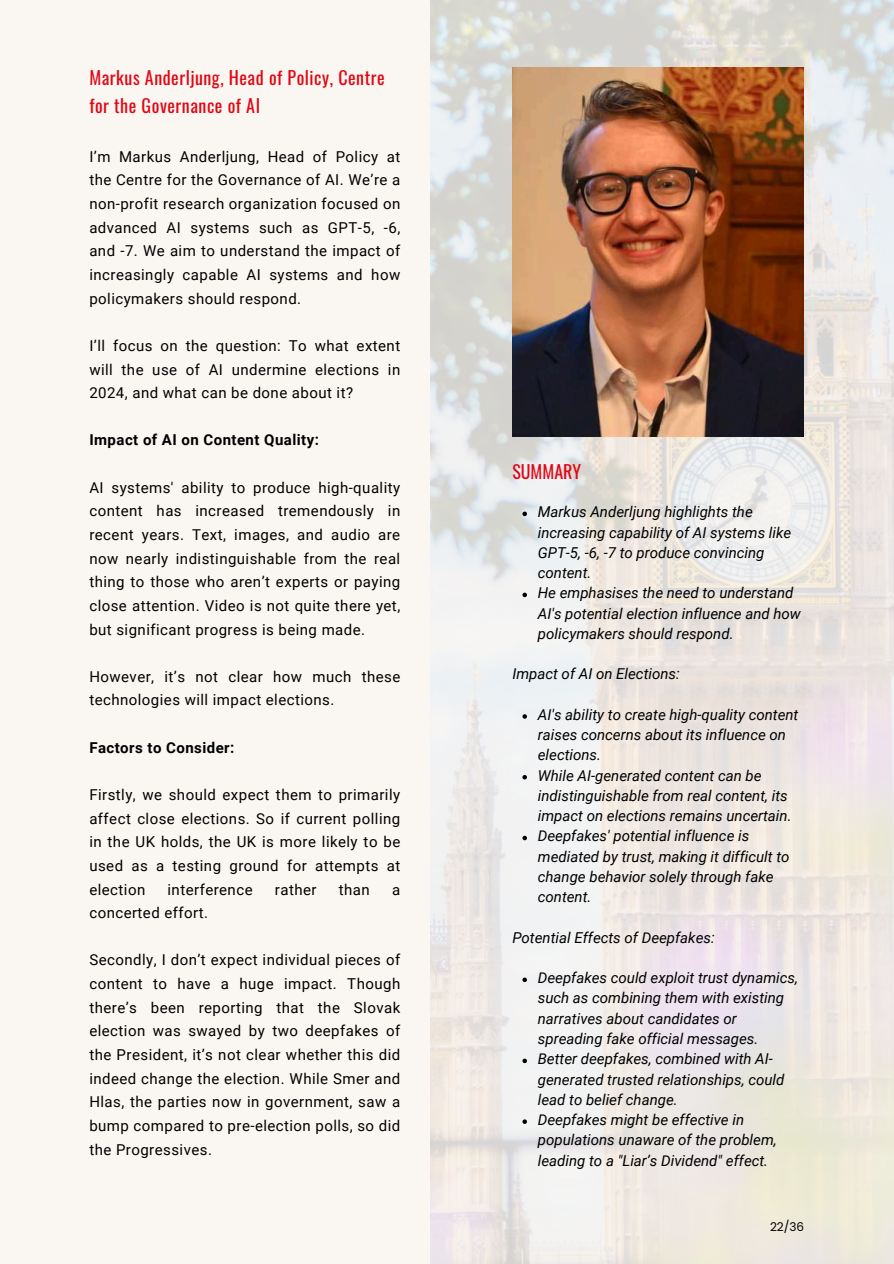
<style>
.page{position:relative;width:894px;height:1264px;background:#fff}
.page>*{position:absolute;margin:0;border:0;box-sizing:border-box;transform-origin:0 0}
.t1{font:18px/28.2px "Oswald";letter-spacing:.03em;color:#e20613}
.t2{font:15px/23.7px "Roboto";letter-spacing:.03em;color:#000;text-align:justify}
.t3{font:italic 15px/20.2px "Roboto";color:#000}
.t4{font:700 15px "Roboto";letter-spacing:.03em;color:#000}
.t5{font:12px "Poppins";color:#000}
</style>
<div class="page">
<div style="left:0;top:0;width:893px;height:1263px;background:#faf7f3"></div>
<img style="left:430px;top:0;width:463px;height:1263px">
<svg style="left:522px;top:511px;width:5px;height:5px"></svg>
<svg style="left:522px;top:592px;width:5px;height:5px"></svg>
<svg style="left:522px;top:714px;width:5px;height:4px"></svg>
<svg style="left:522px;top:775px;width:5px;height:4px"></svg>
<svg style="left:522px;top:835px;width:5px;height:5px"></svg>
<svg style="left:522px;top:977px;width:5px;height:5px"></svg>
<svg style="left:522px;top:1058px;width:5px;height:5px"></svg>
<svg style="left:522px;top:1119px;width:5px;height:4px"></svg>
<img style="left:512px;top:67px;width:291px;height:369px">
<p class="t1" style="left:89px;top:62px;width:297px">Markus Anderljung, Head of Policy, Centre for the Governance of AI</p>
<p class="t2" style="left:89px;top:144px;width:312px">I’m Markus Anderljung, Head of Policy at the Centre for the Governance of AI. We’re a non-profit research organization focused on advanced AI systems such as GPT-5, -6, and -7. We aim to understand the impact of increasingly capable AI systems and how policymakers should respond.</p>
<p class="t2" style="left:89px;top:333px;width:312px">I’ll focus on the question: To what extent will the use of AI undermine elections in 2024, and what can be done about it?</p>
<p class="t4" style="left:89px;top:429px;width:231px">Impact of AI on Content Quality:</p>
<p class="t2" style="left:89px;top:475px;width:312px">AI systems' ability to produce high-quality content has increased tremendously in recent years. Text, images, and audio are now nearly indistinguishable from the real thing to those who aren’t experts or paying close attention. Video is not quite there yet, but significant progress is being made.</p>
<p class="t2" style="left:89px;top:664px;width:312px">However, it’s not clear how much these technologies will impact elections.</p>
<p class="t4" style="left:89px;top:736px;width:146px">Factors to Consider:</p>
<p class="t2" style="left:89px;top:782px;width:312px">Firstly, we should expect them to primarily affect close elections. So if current polling in the UK holds, the UK is more likely to be used as a testing ground for attempts at election</p>
<p class="t2" style="left:167px;top:876px;width:87px">interference</p>
<p class="t2" style="left:275px;top:876px;width:43px">rather</p>
<p class="t2" style="left:339px;top:876px;width:32px">than</p>
<p class="t2" style="left:392px;top:876px;width:10px">a</p>
<p class="t2" style="left:89px;top:900px;width:120px">concerted effort.</p>
<p class="t2" style="left:89px;top:947px;width:312px">Secondly, I don’t expect individual pieces of content to have a huge impact. Though there’s been reporting that the Slovak election was swayed by two deepfakes of the President, it’s not clear whether this did indeed change the election. While Smer and Hlas, the parties now in government, saw a bump compared to pre-election polls, so did the Progressives.</p>
<p class="t1" style="left:512px;top:456px;width:70px">SU MMARY</p>
<p class="t3" style="left:537px;top:501px;width:264px">Markus Anderljung highlights the increasing capability of AI systems like<br>GPT-5, -6, -7 to produce convincing content.<br>He emphasises the need to understand<br>AI's potential election influence and how policymakers should respond.</p>
<p class="t3" style="left:512px;top:663px;width:169px">Impact of AI on Elections:</p>
<p class="t3" style="left:537px;top:703px;width:262px">AI's ability to create high-quality content raises concerns about its influence on elections.<br>While AI-generated content can be indistinguishable from real content, its impact on elections remains uncertain.<br>Deepfakes' potential influence is mediated by trust, making it difficult to change behavior solely through fake content.</p>
<p class="t3" style="left:512px;top:926px;width:204px">Potential Effects of Deepfakes:</p>
<p class="t3" style="left:537px;top:967px;width:261px">Deepfakes could exploit trust dynamics, such as combining them with existing narratives about candidates or spreading fake official messages.<br>Better deepfakes, combined with AI&shy;generated trusted relationships, could lead to belief change.<br>Deepfakes might be effective in populations unaware of the problem, leading to a "Liar’s Dividend" effect.</p>
<p class="t5" style="left:769px;top:1219px;width:36px">22/36</p>
</div>
